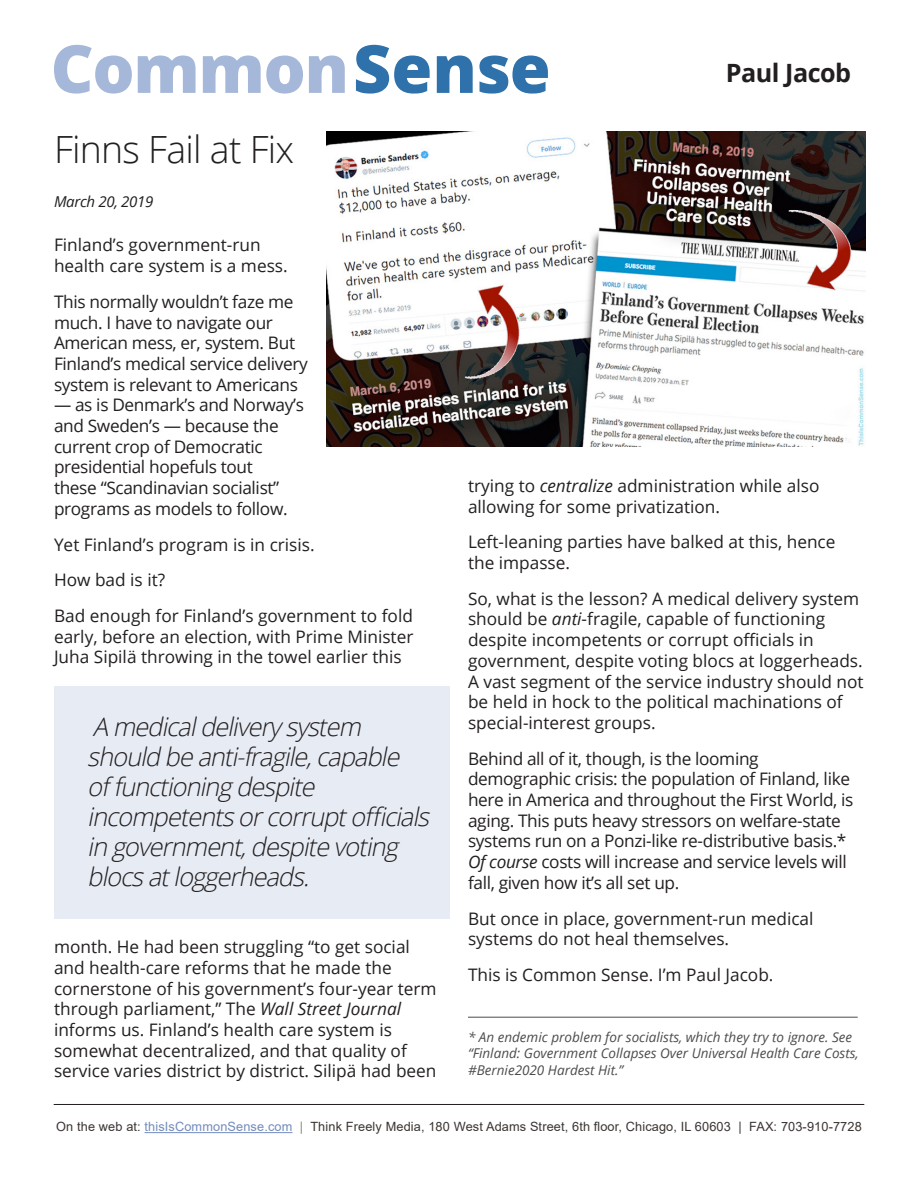
<style>
.page{position:relative;width:918px;height:1188px;background:#fff}
.page>*{position:absolute;margin:0;border:0;box-sizing:border-box;transform-origin:0 0}
.t1{font:800 66.45px "Open Sans";letter-spacing:-.02em;color:#a6b8d9}
.t2{font:300 37.5px "Open Sans";letter-spacing:-.02em;color:#231f20}
.t3{font:italic 300 25.5px/30px "Open Sans";color:#231f20}
.t4{font:700 25.2px "Open Sans";letter-spacing:-.02em;color:#231f20}
.t5{font:17.25px/20.7px "Open Sans";color:#231f20}
.t6{font:17.25px/20.7px "Open Sans";letter-spacing:-.02em;color:#231f20}
.t7{font:italic 15px "Open Sans";letter-spacing:-.02em;color:#231f20}
.t8{font:italic 13.5px/16.2px "Open Sans";color:#4b4c4d}
.t9{font:12.75px "Arial";letter-spacing:.01em;color:#3b3532}
.s1{color:#2f71ab}
.s2{font-style:italic}
.s3{color:#738cbd}
.s4{color:#808285}
</style>
<div class="page">
<hr style="left:145px;top:1132px;width:148px;height:1px;background:#738cbd">
<img style="left:327px;top:132px;width:539px;height:315px">
<hr style="left:54px;top:1104px;width:810px;height:1px;background:#231f20">
<div style="left:54px;top:687px;width:396px;height:232px;background:#e7ebf4"></div>
<hr style="left:468px;top:1017px;width:390px;height:1px;background:#4b4c4d">
<p class="t1" style="left:51px;top:18px;width:502px">Common<span class="s1">Sense</span></p>
<p class="t4" style="left:726px;top:55px;width:127px">Paul Jacob</p>
<p class="t2" style="left:54px;top:123px;width:242px">Finns Fail at Fix</p>
<p class="t7" style="left:54px;top:191px;width:101px">March 20, 2019</p>
<p class="t5" style="left:54px;top:234px;width:235px">Finland’s government-run health care system is a mess.</p>
<p class="t6" style="left:54px;top:291px;width:255px">This normally wouldn’t faze me much. I have to navigate our<br>American mess, er, system. But<br>Finland’s medical service delivery system is relevant to Americans</p>
<p class="t6" style="left:54px;top:394px;width:251px">— as is Denmark’s and Norway’s and Sweden’s — because the current crop of Democratic presidential hopefuls tout<br>these “Scandinavian socialist” programs as models to follow.</p>
<p class="t5" style="left:54px;top:534px;width:262px">Yet Finland’s program is in crisis.</p>
<p class="t5" style="left:54px;top:569px;width:113px">How bad is it?</p>
<p class="t5" style="left:54px;top:605px;width:361px;text-align:justify">Bad enough for Finland’s government to fold early, before an election, with Prime Minister Juha Sipilä throwing in the towel earlier this</p>
<p class="t3" style="left:87px;top:711px;width:350px">A medicaldelivery system should beanti-fragile,capable<br>of functioningdespite incompetentsorcorruptofficials in government,despitevoting blocsatloggerheads.</p>
<p class="t5" style="left:54px;top:936px;width:384px">month. He had been struggling “to get social and health-care reforms that he made the cornerstone of his government’s four-year term through parliament,” The <span class="s2">Wall Street Journal </span>informs us. Finland’s health care system is somewhat decentralized, and that quality of service varies district by district. Silipä had been</p>
<p class="t5" style="left:468px;top:475px;width:353px">trying to <span class="s2">centralize</span> administration while also allowing for some privatization.</p>
<p class="t5" style="left:468px;top:531px;width:369px">Left-leaning parties have balked at this, hence the impasse.</p>
<p class="t5" style="left:468px;top:588px;width:397px">So, what is the lesson? A medical delivery system should be <span class="s2">anti</span>-fragile, capable of functioning despite incompetents or corrupt officials in government, despite voting blocs at loggerheads.<br>A vast segment of the service industry should not be held in hock to the political machinations of special-interest groups.</p>
<p class="t6" style="left:468px;top:748px;width:387px">Behind all of it, though, is the looming demographic crisis: the population of Finland, like here in America and throughout the First World, is aging. This puts heavy stressors on welfare-state systems run on a Ponzi-like re-distributive basis.* <span class="s2">Of course</span> costs will increase and service levels will fall, given how it’s all set up.</p>
<p class="t5" style="left:468px;top:908px;width:347px">But once in place, government-run medical systems do not heal themselves.</p>
<p class="t5" style="left:468px;top:964px;width:307px">This is Common Sense. I’m Paul Jacob.</p>
<p class="t8" style="left:468px;top:1029px;width:392px">* An endemic problem for socialists, which they try to ignore. See “Finland: Government Collapses Over Universal Health Care Costs, #Bernie2020 Hardest Hit.”</p>
<p class="t9" style="left:56px;top:1118px;width:807px">On the web at: <span class="s3">thisIsCommonSense.com</span> <span class="s4">|</span> Think Freely Media, 180 West Adams Street, 6th floor, Chicago, IL 60603 | FAX: 703-910-7728</p>
</div>
